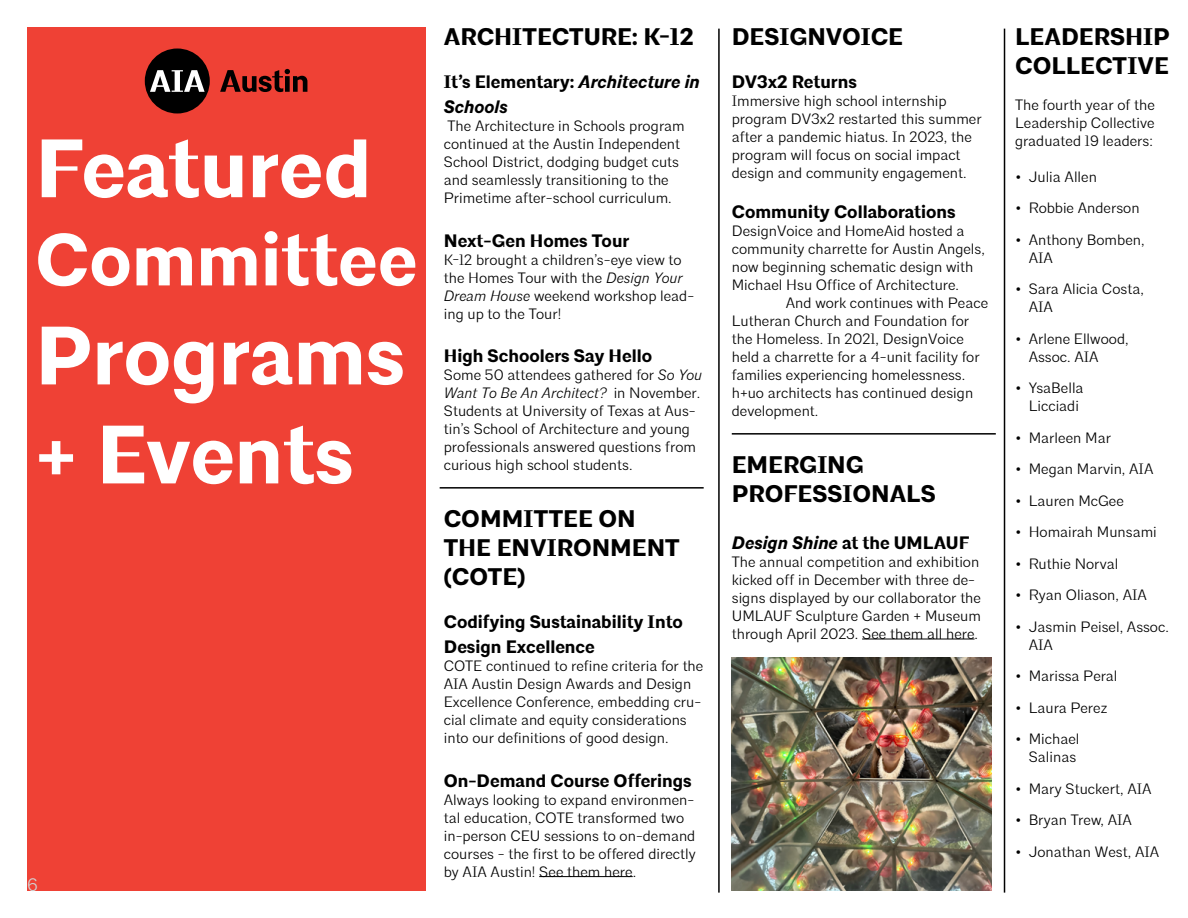
<style>
.page{position:relative;width:1188px;height:918px;background:#fff}
.page>*{position:absolute;margin:0;border:0;box-sizing:border-box;transform-origin:0 0}
.t1{font:700 82.5px/99px "Architype";color:#fff}
.t2{font:700 73.5px "Architype";color:#fff}
.t3{font:700 24px/28.8px "Architype";color:#000}
.t4{font:700 18px/25.2px "Architype";color:#000}
.t5{font:italic 700 18px/25.2px "Architype";color:#000}
.t6{font:300 18px "Architype";color:#d1d3d4}
.t7{font:300 15px/18px "Architype";color:#000}
.s1{font-style:normal}
.s2{font-style:italic}
</style>
<div class="page">
<div style="left:27px;top:27px;width:398px;height:864px;background:#ef4135"></div>
<hr style="left:862px;top:639px;width:113px;height:1px;background:#000">
<hr style="left:539px;top:876px;width:94px;height:1px;background:#000">
<hr style="left:718px;top:29px;width:2px;height:864px;background:#000">
<hr style="left:1004px;top:29px;width:1px;height:864px;background:#000">
<div style="left:145px;top:49px;width:65px;height:64px;background:#000;border-radius:50%"></div>
<svg style="left:150px;top:70px;width:55px;height:22px"></svg>
<svg style="left:220px;top:69px;width:87px;height:23px"></svg>
<img style="left:732px;top:658px;width:260px;height:233px">
<hr style="left:440px;top:487px;width:264px;height:2px;background:#000">
<hr style="left:732px;top:433px;width:264px;height:2px;background:#000">
<h1 class="t1" style="left:35px;top:122px;width:338px">Featured</h1>
<h2 class="t2" style="left:35px;top:215px;width:384px">Committee</h2>
<h1 class="t1" style="left:35px;top:309px;width:371px">Programs + Events</h1>
<p class="t6" style="left:27px;top:874px;width:12px">6</p>
<h3 class="t3" style="left:444px;top:23px;width:251px">ARCHITECTURE: K-12</h3>
<p class="t5" style="left:444px;top:70px;width:258px"><span class="s1">It’s Elementary:</span> Architecture in<br>Schools</p>
<p class="t7" style="left:444px;top:117px;width:242px">The Architecture in Schools program continued at the Austin Independent School District, dodging budget cuts and seamlessly transitioning to the Primetime after-school curriculum.</p>
<p class="t4" style="left:444px;top:228px;width:187px">Next-Gen Homes Tour</p>
<p class="t7" style="left:444px;top:251px;width:252px">K-12 brought a children’s-eye view to the Homes Tour with the <span class="s2">Design Your<br>Dream House</span> weekend workshop lead&shy;ing up to the Tour!</p>
<p class="t4" style="left:444px;top:344px;width:210px">High Schoolers Say Hello</p>
<p class="t7" style="left:444px;top:366px;width:260px">Some 50 attendees gathered for <span class="s2">So You Want To Be An Architect?</span> in November.<br>Students at University of Texas at Aus&shy;tin’s School of Architecture and young professionals answered questions from curious high school students.</p>
<h3 class="t3" style="left:444px;top:506px;width:237px">COMMITTEE ON<br>THE ENVIRONMENT (COTE)</h3>
<p class="t4" style="left:444px;top:610px;width:241px">Codifying Sustainability Into<br>Design Excellence</p>
<p class="t7" style="left:444px;top:657px;width:261px">COTE continued to refine criteria for the AIA Austin Design Awards and Design Excellence Conference, embedding cru&shy;cial climate and equity considerations into our definitions of good design.</p>
<p class="t4" style="left:444px;top:768px;width:249px">On-Demand Course Offerings</p>
<p class="t7" style="left:444px;top:791px;width:253px">Always looking to expand environmen&shy;tal education, COTE transformed two in-person CEU sessions to on-demand courses - the first to be offered directly by AIA Austin! See them here.</p>
<h3 class="t3" style="left:732px;top:23px;width:173px">DESIGNVOICE</h3>
<p class="t4" style="left:732px;top:70px;width:127px">DV3x2 Returns</p>
<p class="t7" style="left:732px;top:92px;width:251px">Immersive high school internship program DV3x2 restarted this summer after a pandemic hiatus. In 2023, the program will focus on social impact design and community engagement.</p>
<p class="t4" style="left:732px;top:200px;width:225px">Community Collaborations</p>
<p class="t7" style="left:732px;top:222px;width:255px">DesignVoice and HomeAid hosted a community charrette for Austin Angels, now beginning schematic design with Michael Hsu Office of Architecture.</p>
<p class="t7" style="left:732px;top:294px;width:258px;text-indent:54px">And work continues with Peace Lutheran Church and Foundation for the Homeless. In 2021, DesignVoice held a charrette for a 4-unit facility for families experiencing homelessness. h+uo architects has continued design development.</p>
<h3 class="t3" style="left:732px;top:452px;width:205px">EMERGING<br>PROFESSIONALS</h3>
<p class="t5" style="left:732px;top:531px;width:239px">Design Shine <span class="s1">at the UMLAUF</span></p>
<p class="t7" style="left:732px;top:553px;width:251px">The annual competition and exhibition kicked off in December with three de&shy;signs displayed by our collaborator the UMLAUF Sculpture Garden + Museum through April 2023. See them all here.</p>
<h3 class="t3" style="left:1015px;top:23px;width:156px">LEADERSHIP<br>COLLECTIVE</h3>
<p class="t7" style="left:1015px;top:96px;width:141px;text-align:justify">The fourth year of the Leadership Collective graduated 19 leaders:</p>
<p class="t7" style="left:1015px;top:168px;width:83px">• Julia Allen</p>
<p class="t7" style="left:1015px;top:199px;width:126px">• Robbie Anderson</p>
<p class="t7" style="left:1029px;top:231px;width:117px;text-indent:-14px">• Anthony Bomben,<br>AIA</p>
<p class="t7" style="left:1029px;top:280px;width:117px;text-indent:-14px">• Sara Alicia Costa,<br>AIA</p>
<p class="t7" style="left:1029px;top:330px;width:102px;text-indent:-14px">• Arlene Ellwood,<br>Assoc. AIA</p>
<p class="t7" style="left:1015px;top:379px;width:70px;text-align:center">• YsaBella<br>Licciadi</p>
<p class="t7" style="left:1015px;top:429px;width:97px">• Marleen Mar</p>
<p class="t7" style="left:1015px;top:460px;width:140px">• Megan Marvin, AIA</p>
<p class="t7" style="left:1015px;top:492px;width:110px">• Lauren McGee</p>
<p class="t7" style="left:1015px;top:523px;width:143px">• Homairah Munsami</p>
<p class="t7" style="left:1015px;top:555px;width:105px">• Ruthie Norval</p>
<p class="t7" style="left:1015px;top:586px;width:133px">• Ryan Oliason, AIA</p>
<p class="t7" style="left:1029px;top:618px;width:142px;text-indent:-14px">• Jasmin Peisel, Assoc.<br>AIA</p>
<p class="t7" style="left:1015px;top:667px;width:104px">• Marissa Peral</p>
<p class="t7" style="left:1015px;top:699px;width:94px">• Laura Perez</p>
<p class="t7" style="left:1015px;top:730px;width:66px;text-align:right">• Michael<br>Salinas</p>
<p class="t7" style="left:1015px;top:780px;width:138px">• Mary Stuckert, AIA</p>
<p class="t7" style="left:1015px;top:811px;width:118px">• Bryan Trew, AIA</p>
<p class="t7" style="left:1015px;top:843px;width:146px">• Jonathan West, AIA</p>
</div>
